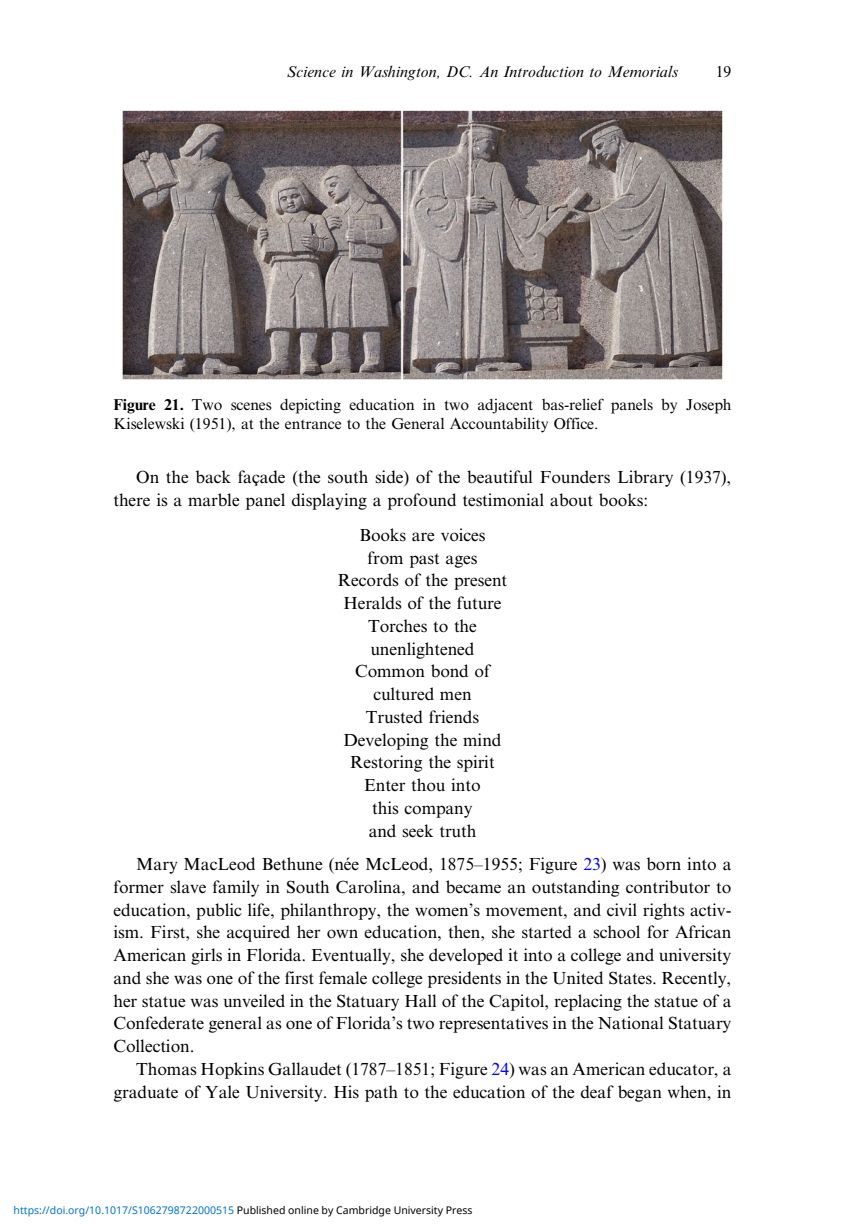
<style>
.page{position:relative;width:864px;height:1226px;background:#fff}
.page>*{position:absolute;margin:0;border:0;box-sizing:border-box;transform-origin:0 0}
.t1{font:17.5px/22.8px "Adv O Ta 20 b 42 a 7";color:#000}
.t2{font:15.75px/19.2px "Adv O Ta 20 b 42 a 7";color:#000}
.t3{font:15.75px "Adv OT5 cf 73554.I";color:#000}
.t4{font:10.5px "Noto Sans";color:#0172cf}
.s1{font-family:"Adv OT63936 fca.B"}
.s2{font-style:inherit}
.s3{color:#00f}
.s4{color:#000}
</style>
<div class="page">
<img style="left:122px;top:110px;width:601px;height:270px">
<p class="t3" style="left:287px;top:66px;width:392px">Science in Washington, DC. An Introduction to Memorials</p>
<p class="t2" style="left:715px;top:63px;width:17px">19</p>
<p class="t2" style="left:113px;top:396px;width:619px"><span class="s1">Figure 21.</span> Two scenes depicting education in two adjacent bas-relief panels by Joseph<br>Kiselewski (1951), at the entrance to the General Accountability Office.</p>
<p class="t1" style="left:113px;top:467px;width:619px;text-indent:23px">On the back façade (the south side) of the beautiful Founders Library (1937), there is a marble panel displaying a profound testimonial about books:</p>
<p class="t1" style="left:337px;top:525px;width:171px;text-align:center">Books are voices<br>from past ages<br>Records of the present<br>Heralds of the future<br>Torches to the unenlightened<br>Common bond of cultured men<br>Trusted friends<br>Developing the mind<br>Restoring the spirit<br>Enter thou into<br>this company<br>and seek truth</p>
<p class="t1" style="left:113px;top:854px;width:619px;text-align:justify;text-indent:23px">Mary MacLeod Bethune (née McLeod, 1875<span class="s2">–</span>1955; Figure <span class="s3">23</span>) was born into a former slave family in South Carolina, and became an outstanding contributor to education, public life, philanthropy, the women<span class="s2">’</span>s movement, and civil rights activ&shy;ism. First, she acquired her own education, then, she started a school for African American girls in Florida. Eventually, she developed it into a college and university and she was one of the first female college presidents in the United States. Recently, her statue was unveiled in the Statuary Hall of the Capitol, replacing the statue of a Confederate general as one of Florida<span class="s2">’</span>s two representatives in the National Statuary Collection.</p>
<p class="t1" style="left:113px;top:1059px;width:619px;text-align:right">Thomas Hopkins Gallaudet (1787<span class="s2">–</span>1851; Figure <span class="s3">24</span>) was an American educator, a graduate of Yale University. His path to the education of the deaf began when, in</p>
<p class="t4" style="left:14px;top:1202px;width:460px">https://doi.org/10.1017/S1062798722000515 <span class="s4">Published online by Cambridge University Press</span></p>
</div>
